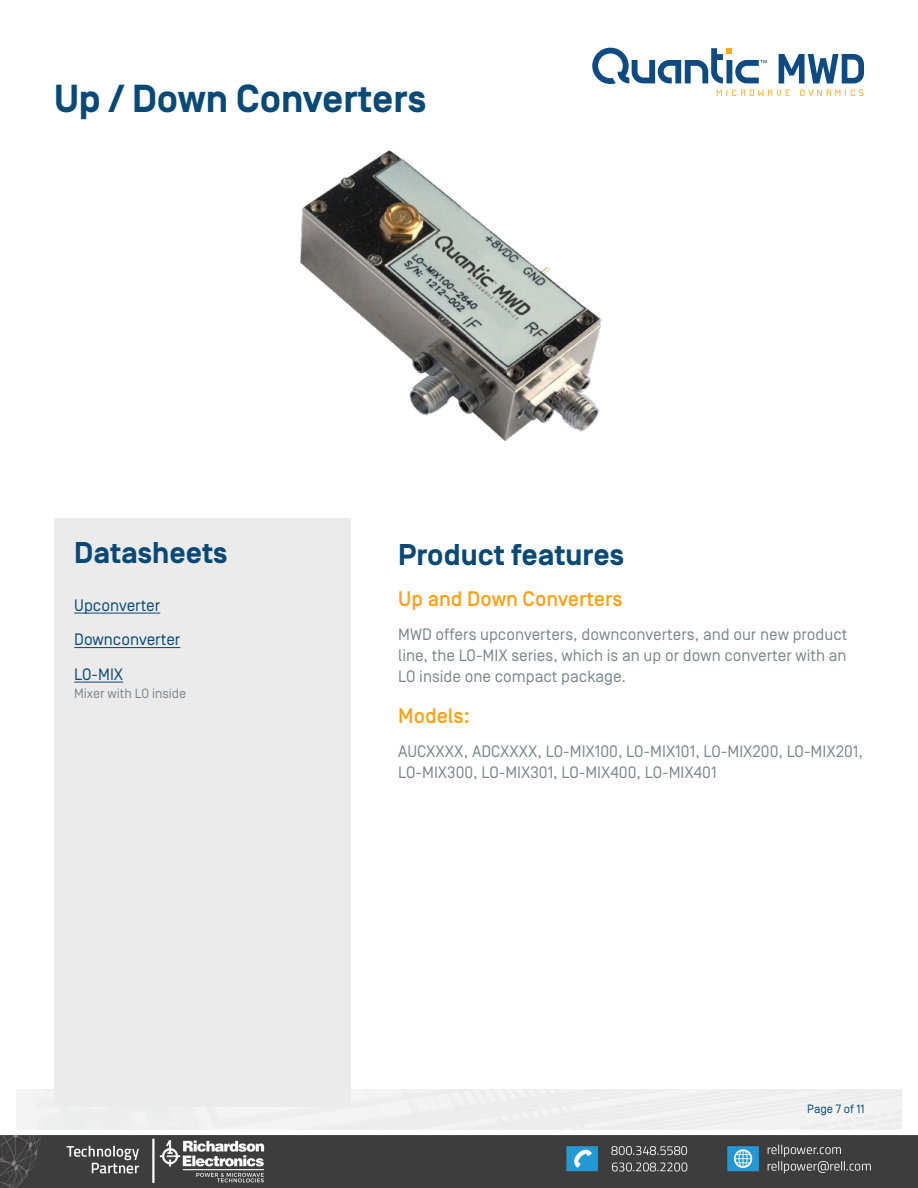
<style>
.page{position:relative;width:918px;height:1188px;background:#fff}
.page>*{position:absolute;margin:0;border:0;box-sizing:border-box;transform-origin:0 0}
.t1{font:700 39px "Simplon Norm";color:#084975}
.t2{font:700 30px "Simplon Norm";color:#084975}
.t3{font:500 21px "Simplon Norm";color:#faa21b}
.t4{font:16.5px/21px "Simplon Norm";color:#7b868c;text-align:justify}
.t5{font:16.5px/34.5px "Simplon Norm";color:#084975}
.t6{font:13.5px "Simplon Norm";color:#7b868c}
.t7{font:12px "Simplon Norm";color:#084975}
</style>
<div class="page">
<svg style="left:592px;top:48px;width:175px;height:36px"></svg>
<svg style="left:779px;top:54px;width:85px;height:29px"></svg>
<svg style="left:717px;top:90px;width:146px;height:6px"></svg>
<div style="left:54px;top:518px;width:297px;height:589px;background:#ecebec"></div>
<hr style="left:74px;top:613px;width:86px;height:1px;background:#084975">
<hr style="left:74px;top:647px;width:106px;height:1px;background:#084975">
<hr style="left:74px;top:682px;width:49px;height:1px;background:#084975">
<img style="left:300px;top:150px;width:302px;height:291px">
<img style="left:0;top:1136px;width:918px;height:52px">
<h1 class="t1" style="left:54px;top:78px;width:374px">Up / Down Converters</h1>
<h2 class="t2" style="left:74px;top:536px;width:155px">Datasheets</h2>
<p class="t5" style="left:74px;top:588px;width:108px">Upconverter<br>Downconverter<br>LO-MIX</p>
<p class="t6" style="left:74px;top:686px;width:114px">Mixer with LO inside</p>
<h2 class="t2" style="left:398px;top:539px;width:227px">Product features</h2>
<p class="t3" style="left:398px;top:587px;width:226px">Up and Down Converters</p>
<p class="t4" style="left:398px;top:624px;width:451px">MWD offers upconverters, downconverters, and our new product line, the LO-MIX series, which is an up or down converter with an LO inside one compact package.</p>
<p class="t3" style="left:398px;top:704px;width:73px">Models:</p>
<p class="t4" style="left:398px;top:741px;width:466px">AUCXXXX, ADCXXXX, LO-MIX100, LO-MIX101, LO-MIX200, LO-MIX201,<br>LO-MIX300, LO-MIX301, LO-MIX400, LO-MIX401</p>
<p class="t7" style="left:807px;top:1103px;width:59px">Page 7 of 11</p>
</div>
